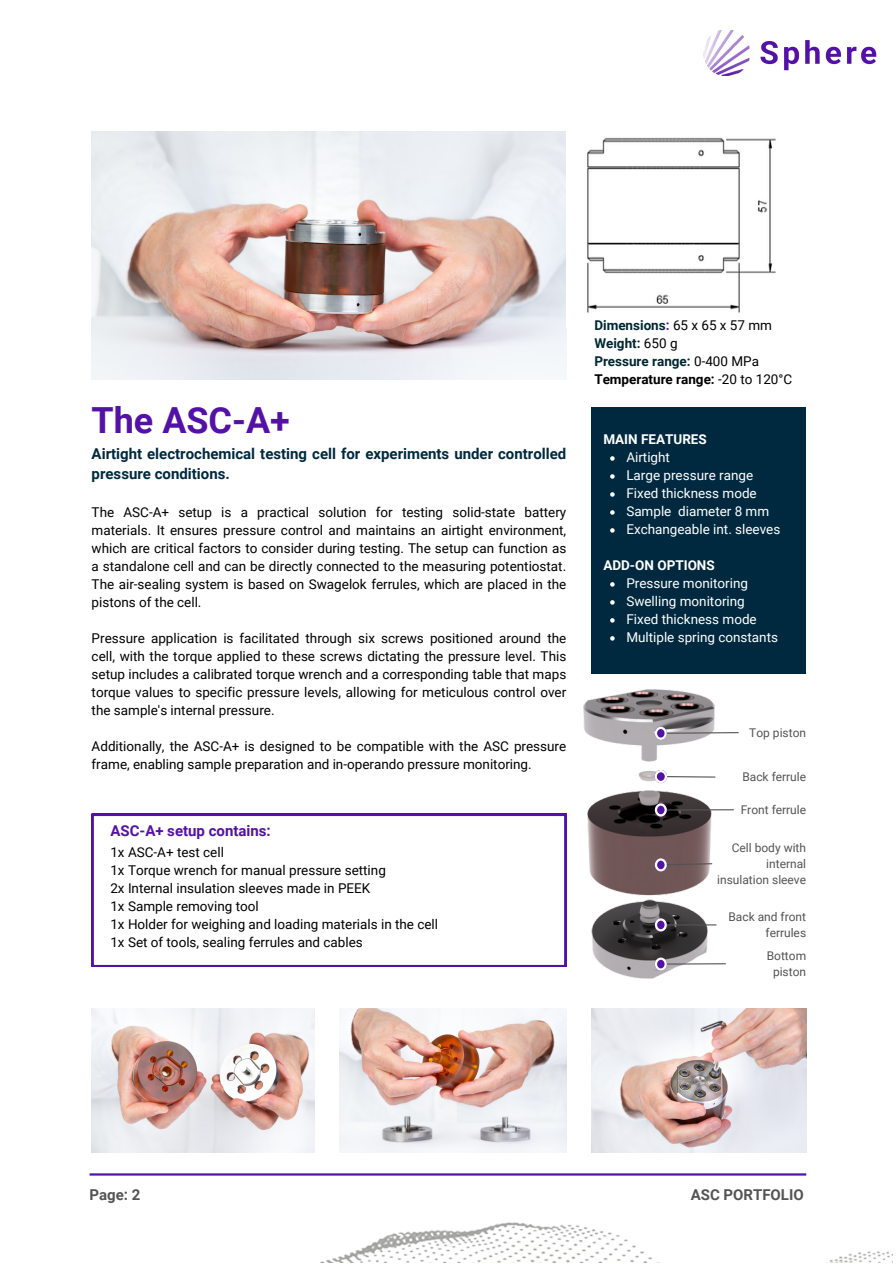
<style>
.page{position:relative;width:896px;height:1264px;background:#fff}
.page>*{position:absolute;margin:0;border:0;box-sizing:border-box;transform-origin:0 0}
.t1{font:700 36px "Roboto";color:#5411a7}
.t2{font:700 15px/20.2px "Roboto";color:#00293f}
.t3{font:700 15px "Roboto";color:#5411a7}
.t4{font:700 15px "Roboto";color:#545454}
.t5{font:13.5px/18px "Roboto";color:#000}
.t6{font:13.5px "Roboto";color:#fff}
.t7{font:700 13.5px "Roboto";color:#fff}
.t8{font:12px/16px "Roboto";color:#545454;text-align:right}
.s1{font-weight:700;color:#002730}
.s2{font-weight:700;color:#5411a7}
.s3{font-weight:700}
</style>
<div class="page">
<hr style="left:90px;top:1173px;width:716px;height:2px;background:#5411a7">
<img style="left:92px;top:132px;width:474px;height:247px">
<img style="left:587px;top:137px;width:189px;height:176px">
<div style="left:591px;top:407px;width:215px;height:267px;background:#00293f"></div>
<svg style="left:610px;top:456px;width:4px;height:5px"></svg>
<svg style="left:610px;top:474px;width:4px;height:4px"></svg>
<svg style="left:610px;top:492px;width:4px;height:4px"></svg>
<svg style="left:610px;top:510px;width:4px;height:4px"></svg>
<svg style="left:610px;top:528px;width:4px;height:4px"></svg>
<svg style="left:610px;top:582px;width:4px;height:4px"></svg>
<svg style="left:610px;top:600px;width:4px;height:4px"></svg>
<svg style="left:610px;top:618px;width:4px;height:4px"></svg>
<svg style="left:610px;top:636px;width:4px;height:4px"></svg>
<img style="left:339px;top:1008px;width:227px;height:144px">
<img style="left:591px;top:1008px;width:215px;height:144px">
<svg style="left:92px;top:813px;width:474px;height:153px"></svg>
<img style="left:92px;top:1008px;width:222px;height:144px">
<img style="left:703px;top:30px;width:174px;height:46px">
<img style="left:583px;top:689px;width:131px;height:290px">
<hr style="left:667px;top:963px;width:59px;height:1px;background:#545454">
<svg style="left:655px;top:957px;width:12px;height:13px"></svg>
<svg style="left:655px;top:918px;width:12px;height:13px"></svg>
<hr style="left:667px;top:924px;width:49px;height:1px;background:#545454">
<svg style="left:655px;top:858px;width:58px;height:13px"></svg>
<svg style="left:655px;top:803px;width:12px;height:13px"></svg>
<hr style="left:667px;top:809px;width:67px;height:1px;background:#545454">
<svg style="left:655px;top:726px;width:84px;height:14px"></svg>
<img style="left:284px;top:1173px;width:608px;height:89px">
<svg style="left:654px;top:770px;width:62px;height:13px"></svg>
<p class="t1" style="left:92px;top:399px;width:200px">The ASC-A+</p>
<p class="t2" style="left:92px;top:443px;width:476px">Airtight electrochemical testing cell for experiments under controlled pressure conditions.</p>
<p class="t5" style="left:92px;top:503px;width:476px;text-align:justify">The ASC-A+ setup is a practical solution for testing solid-state battery materials. It ensures pressure control and maintains an airtight environment, which are critical factors to consider during testing. The setup can function as a standalone cell and can be directly connected to the measuring potentiostat.<br>The air-sealing system is based on Swagelok ferrules, which are placed in the pistons of the cell.</p>
<p class="t5" style="left:92px;top:629px;width:476px;text-align:justify">Pressure application is facilitated through six screws positioned around the cell, with the torque applied to these screws dictating the pressure level. This setup includes a calibrated torque wrench and a corresponding table that maps torque values to specific pressure levels, allowing for meticulous control over the sample's internal pressure.</p>
<p class="t5" style="left:92px;top:737px;width:476px">Additionally, the ASC-A+ is designed to be compatible with the ASC pressure frame, enabling sample preparation and in-operando pressure monitoring.</p>
<h4 class="t3" style="left:110px;top:822px;width:162px">ASC-A+ setup contains:</h4>
<h4 class="t5" style="left:110px;top:843px;width:329px">1x ASC-A+ test cell<br>1x Torque wrench for manual pressure setting<br>2x Internal insulation sleeves made in PEEK<br>1x Sample removing tool<br>1x Holder for weighing and loading materials in the cell 1x Set of tools, sealing ferrules and cables</h4>
<p class="t5" style="left:594px;top:316px;width:199px"><span class="s1">Dimensions</span><span class="s2">:</span> 65 x 65 x 57 mm<br><span class="s1">Weight:</span> 650 g<br><span class="s1">Pressure range:</span> 0-400 MPa<br><span class="s3">Temperature range:</span> -20 to 120°C</p>
<h2 class="t7" style="left:603px;top:431px;width:105px">MAIN FEATURES</h2>
<h5 class="t6" style="left:626px;top:449px;width:45px">Airtight</h5>
<h5 class="t6" style="left:626px;top:467px;width:128px">Large pressure range</h5>
<p class="t6" style="left:626px;top:485px;width:132px">Fixed thickness mode</p>
<p class="t6" style="left:626px;top:503px;width:144px">Sample diameter 8 mm</p>
<h3 class="t6" style="left:626px;top:521px;width:155px">Exchangeable int. sleeves</h3>
<p class="t7" style="left:603px;top:557px;width:113px">ADD-ON OPTIONS</p>
<h5 class="t6" style="left:626px;top:575px;width:123px">Pressure monitoring</h5>
<h4 class="t6" style="left:626px;top:593px;width:120px">Swelling monitoring</h4>
<p class="t6" style="left:626px;top:611px;width:132px">Fixed thickness mode</p>
<p class="t6" style="left:626px;top:629px;width:153px">Multiple spring constants</p>
<h1 class="t8" style="left:749px;top:724px;width:58px">Top piston</h1>
<p class="t8" style="left:742px;top:769px;width:65px">Back ferrule</p>
<p class="t8" style="left:740px;top:801px;width:67px">Front ferrule</p>
<p class="t8" style="left:717px;top:839px;width:90px">Cell body with internal insulation sleeve</p>
<p class="t8" style="left:728px;top:908px;width:79px">Back and front ferrules</p>
<p class="t8" style="left:766px;top:947px;width:41px">Bottom</p>
<p class="t8" style="left:773px;top:963px;width:35px">piston</p>
<p class="t4" style="left:90px;top:1186px;width:52px">Page: 2</p>
<p class="t4" style="left:690px;top:1186px;width:115px">ASC PORTFOLIO</p>
</div>
